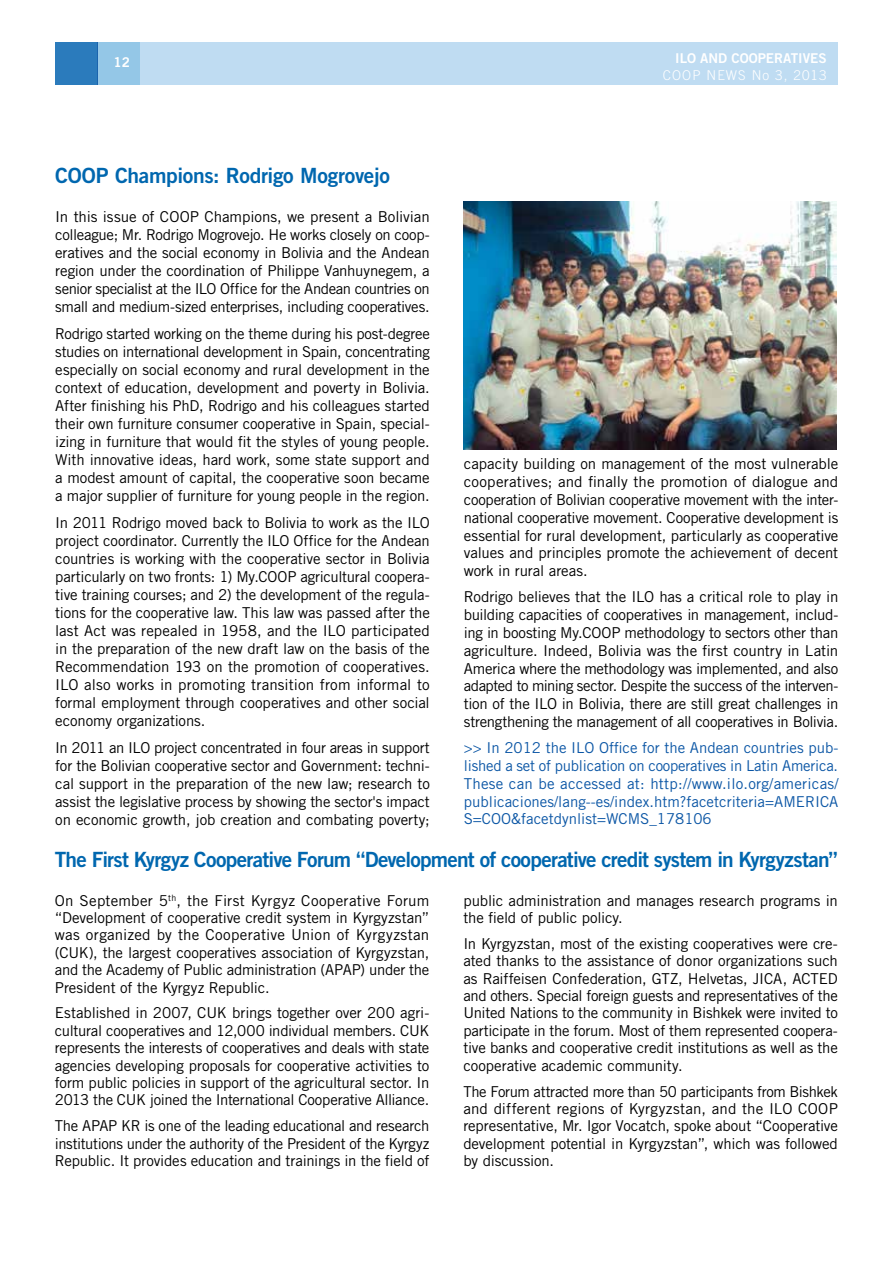
<style>
.page{position:relative;width:893px;height:1263px;background:#fff}
.page>*{position:absolute;margin:0;border:0;box-sizing:border-box;transform-origin:0 0}
.t1{font:21px "Trade Gothic LT Std Bd 2";letter-spacing:-.03em;color:#0067af}
.t2{font:15px/18px "Trade Gothic LT Std";letter-spacing:-.01em;color:#000;text-align:justify}
.t3{font:15px/17.9px "Trade Gothic LT Std";color:#0b56a5;text-align:justify}
.t4{font:13.5px "Trade Gothic LT Std Bd 2";color:#fff}
.t5{font:300 13.5px "Trade Gothic LT Std";letter-spacing:.08em;color:#fff}
</style>
<div class="page">
<div style="left:140px;top:43px;width:698px;height:42px;background:#bfdcf2"></div>
<div style="left:97px;top:43px;width:43px;height:42px;background:#94c7e7"></div>
<div style="left:55px;top:43px;width:43px;height:42px;background:#3081c0"></div>
<img style="left:463px;top:201px;width:374px;height:249px">
<p class="t4" style="left:114px;top:54px;width:18px">12</p>
<p class="t4" style="left:675px;top:50px;width:153px">ILO AND COOPERATIVES</p>
<p class="t5" style="left:663px;top:67px;width:165px">COOP NEWS No 3, 2013</p>
<h1 class="t1" style="left:55px;top:162px;width:336px">COOP Champions: Rodrigo Mogrovejo</h1>
<p class="t2" style="left:55px;top:207px;width:376px">In this issue of COOP Champions, we present a Bolivian colleague; Mr. Rodrigo Mogrovejo. He works closely on coop&shy;eratives and the social economy in Bolivia and the Andean region under the coordination of Philippe Vanhuynegem, a senior specialist at the ILO Office for the Andean countries on small and medium-sized enterprises, including cooperatives.</p>
<p class="t2" style="left:55px;top:324px;width:376px">Rodrigo started working on the theme during his post-degree studies on international development in Spain, concentrating especially on social economy and rural development in the context of education, development and poverty in Bolivia.<br>After finishing his PhD, Rodrigo and his colleagues started their own furniture consumer cooperative in Spain, special&shy;izing in furniture that would fit the styles of young people.<br>With innovative ideas, hard work, some state support and a modest amount of capital, the cooperative soon became a major supplier of furniture for young people in the region.</p>
<p class="t2" style="left:55px;top:513px;width:376px">In 2011 Rodrigo moved back to Bolivia to work as the ILO project coordinator. Currently the ILO Office for the Andean countries is working with the cooperative sector in Bolivia particularly on two fronts: 1) My.COOP agricultural coopera&shy;tive training courses; and 2) the development of the regula&shy;tions for the cooperative law. This law was passed after the last Act was repealed in 1958, and the ILO participated in the preparation of the new draft law on the basis of the Recommendation 193 on the promotion of cooperatives.<br>ILO also works in promoting transition from informal to formal employment through cooperatives and other social economy organizations.</p>
<p class="t2" style="left:55px;top:738px;width:376px">In 2011 an ILO project concentrated in four areas in support for the Bolivian cooperative sector and Government: techni&shy;cal support in the preparation of the new law; research to assist the legislative process by showing the sector's impact on economic growth, job creation and combating poverty;</p>
<p class="t2" style="left:464px;top:455px;width:376px">capacity building on management of the most vulnerable cooperatives; and finally the promotion of dialogue and cooperation of Bolivian cooperative movement with the inter&shy;national cooperative movement. Cooperative development is essential for rural development, particularly as cooperative values and principles promote the achievement of decent work in rural areas.</p>
<p class="t2" style="left:464px;top:588px;width:376px">Rodrigo believes that the ILO has a critical role to play in building capacities of cooperatives in management, includ&shy;ing in boosting My.COOP methodology to sectors other than agriculture. Indeed, Bolivia was the first country in Latin America where the methodology was implemented, and also adapted to mining sector. Despite the success of the interven&shy;tion of the ILO in Bolivia, there are still great challenges in strengthening the management of all cooperatives in Bolivia.</p>
<p class="t3" style="left:464px;top:739px;width:376px">&gt;&gt; In 2012 the ILO Office for the Andean countries pub&shy;lished a set of publication on cooperatives in Latin America.<br>These can be accessed at: http://www.ilo.org/americas/ publicaciones/lang--es/index.htm?facetcriteria=AMERICA S=COO&amp;facetdynlist=WCMS_178106</p>
<h1 class="t1" style="left:55px;top:846px;width:784px">The First Kyrgyz Cooperative Forum “Development of cooperative credit system in Kyrgyzstan”</h1>
<p class="t2" style="left:55px;top:891px;width:376px;line-height:17.4px">On September 5<sup>th</sup>, the First Kyrgyz Cooperative Forum “Development of cooperative credit system in Kyrgyzstan” was organized by the Cooperative Union of Kyrgyzstan (CUK), the largest cooperatives association of Kyrgyzstan, and the Academy of Public administration (APAP) under the President of the Kyrgyz Republic.</p>
<p class="t2" style="left:55px;top:1004px;width:376px;line-height:17.4px">Established in 2007, CUK brings together over 200 agri&shy;cultural cooperatives and 12,000 individual members. CUK represents the interests of cooperatives and deals with state agencies developing proposals for cooperative activities to form public policies in support of the agricultural sector. In 2013 the CUK joined the International Cooperative Alliance.</p>
<p class="t2" style="left:55px;top:1117px;width:376px;line-height:17.4px">The APAP KR is one of the leading educational and research institutions under the authority of the President of the Kyrgyz Republic. It provides education and trainings in the field of</p>
<p class="t2" style="left:463px;top:891px;width:376px;line-height:17.4px">public administration and manages research programs in the field of public policy.</p>
<p class="t2" style="left:463px;top:935px;width:376px;line-height:17.4px">In Kyrgyzstan, most of the existing cooperatives were cre&shy;ated thanks to the assistance of donor organizations such as Raiffeisen Confederation, GTZ, Helvetas, JICA, ACTED and others. Special foreign guests and representatives of the United Nations to the community in Bishkek were invited to participate in the forum. Most of them represented coopera&shy;tive banks and cooperative credit institutions as well as the cooperative academic community.</p>
<p class="t2" style="left:463px;top:1082px;width:376px;line-height:17.4px">The Forum attracted more than 50 participants from Bishkek and different regions of Kyrgyzstan, and the ILO COOP representative, Mr. Igor Vocatch, spoke about “Cooperative development potential in Kyrgyzstan”, which was followed by discussion.</p>
</div>
